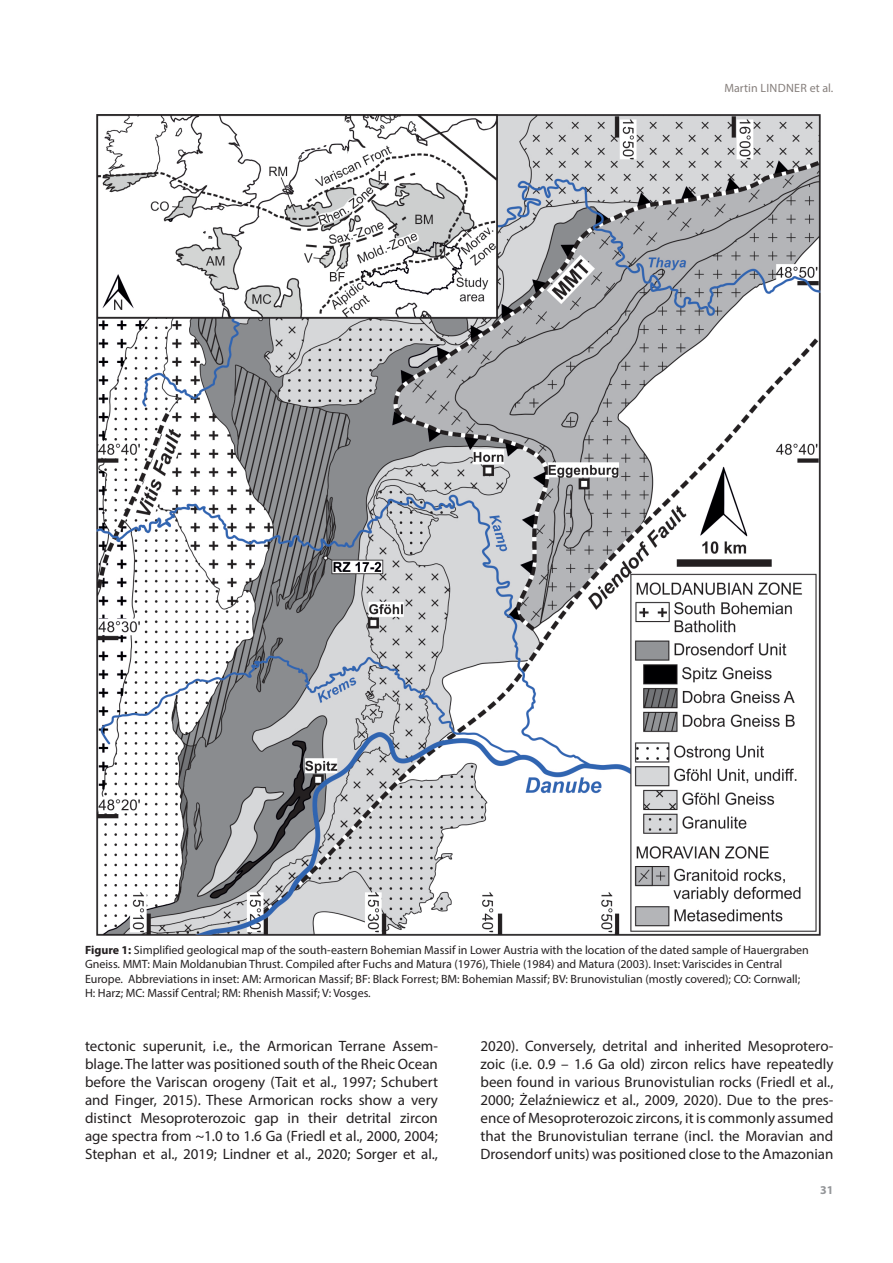
<style>
.page{position:relative;width:893px;height:1263px;background:#fff}
.page>*{position:absolute;margin:0;border:0;box-sizing:border-box;transform-origin:0 0}
.t1{font:15px/18px "Myriad Pro";color:#231f20;text-align:justify}
.t2{font:12px/14.4px "Myriad Pro";color:#231f20}
.t3{font:12px "Myriad Pro";letter-spacing:.025em;color:#867f7c}
.t4{font:700 12px "Myriad Pro";color:#939598}
.s1{font-weight:700}
</style>
<div class="page">
<img style="left:97px;top:115px;width:724px;height:820px">
<p class="t3" style="left:724px;top:80px;width:111px">Martin LINDNER et al.</p>
<p class="t2" style="left:85px;top:942px;width:725px"><span class="s1">Figure 1:</span> Simplified geological map of the south-eastern Bohemian Massif in Lower Austria with the location of the dated sample of Hauergraben Gneiss. MMT: Main Moldanubian Thrust. Compiled after Fuchs and Matura (1976), Thiele (1984) and Matura (2003). Inset: Variscides in Central Europe. Abbreviations in inset: AM: Armorican Massif; BF: Black Forrest; BM: Bohemian Massif; BV: Brunovistulian (mostly covered); CO: Cornwall; H: Harz; MC: Massif Central; RM: Rhenish Massif; V: Vosges.</p>
<p class="t1" style="left:85px;top:1037px;width:354px">tectonic superunit, i.e., the Armorican Terrane Assem&shy;blage. The latter was positioned south of the Rheic Ocean before the Variscan orogeny (Tait et al., 1997; Schubert and Finger, 2015). These Armorican rocks show a very distinct Mesoproterozoic gap in their detrital zircon age spectra from ~1.0 to 1.6 Ga (Friedl et al., 2000, 2004; Stephan et al., 2019; Lindner et al., 2020; Sorger et al.,</p>
<p class="t1" style="left:480px;top:1037px;width:354px">2020). Conversely, detrital and inherited Mesoprotero&shy;zoic (i.e. 0.9 – 1.6 Ga old) zircon relics have repeatedly been found in various Brunovistulian rocks (Friedl et al., 2000; Żelaźniewicz et al., 2009, 2020). Due to the pres&shy;ence of Mesoproterozoic zircons, it is commonly assumed that the Brunovistulian terrane (incl. the Moravian and Drosendorf units) was positioned close to the Amazonian</p>
<p class="t4" style="left:820px;top:1182px;width:15px">31</p>
</div>
